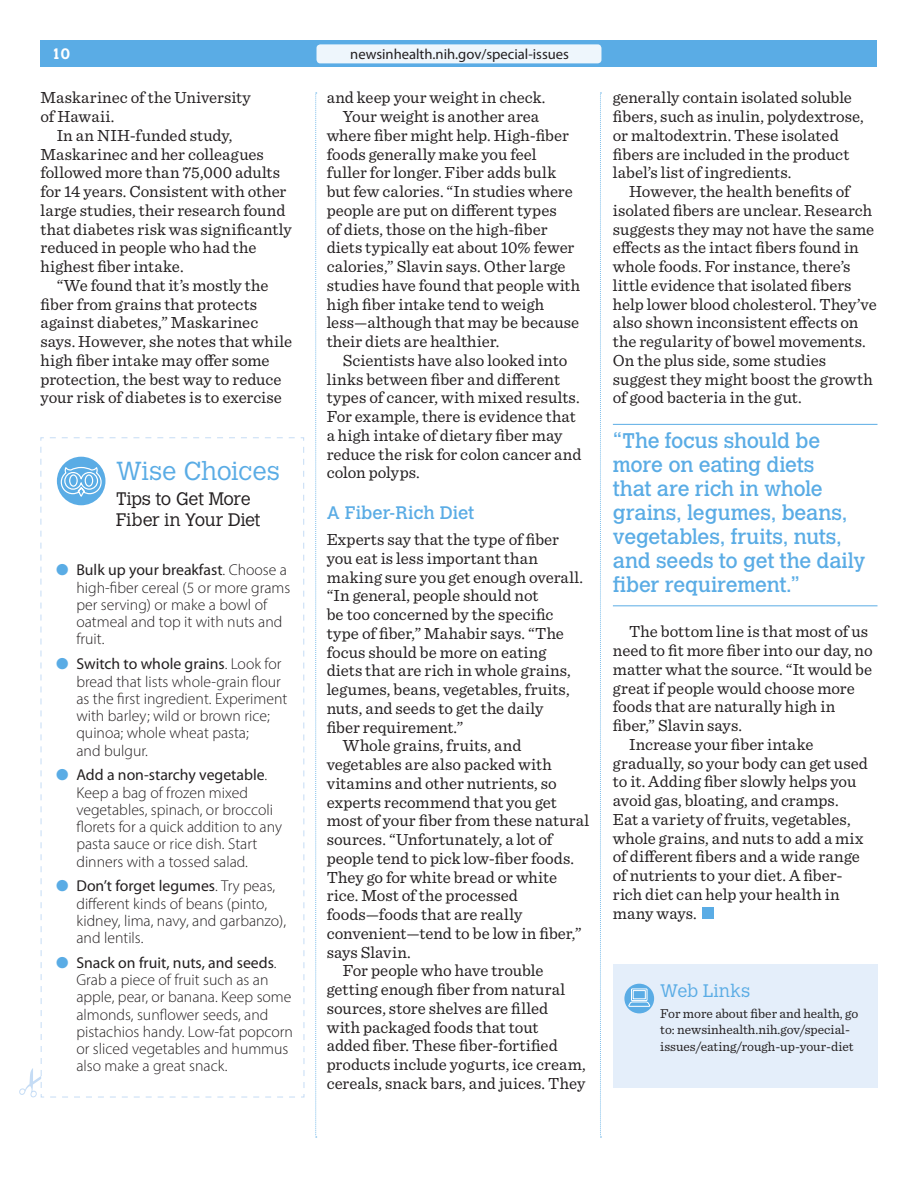
<style>
.page{position:relative;width:918px;height:1188px;background:#fff}
.page>*{position:absolute;margin:0;border:0;box-sizing:border-box;transform-origin:0 0}
.sidebar_H1{font:300 25.8px "Calvert MT Std";letter-spacing:-.005em;color:#5aace5}
.Q{font:21px/24px "Calvert MT Std";letter-spacing:-.01em;color:#5aace5}
.sidebar_H2{font:300 18px/21.6px "Calvert MT Std";letter-spacing:-.01em;color:#231f20}
.t1{font:18px "Calvert MT Std";letter-spacing:-.005em;color:#5aace5}
.t2{font:300 18px "Calvert MT Std";letter-spacing:.01em;color:#5aace5}
.P_first_paragraph{font:16.8px/18.8px "Sentinel";color:#231f20}
.t3{font:300 15.75px/17.2px "Myriad Pro";color:#231f20}
.t4{font:700 15px "Calvert MT Std";color:#fff}
.t5{font:14.7px "Myriad Pro";color:#231f20}
.t6{font:13.5px/17px "Sentinel";color:#231f20}
.s1{color:#5aace5}
.s2{font-weight:400}
</style>
<div class="page">
<div style="left:40px;top:40px;width:838px;height:28px;background:#5aace5"></div>
<div style="left:317px;top:44px;width:284px;height:19px;background:#eef6fc;border-radius:4px"></div>
<svg style="left:315px;top:93px;width:2px;height:1045px"></svg>
<svg style="left:600px;top:93px;width:1px;height:1045px"></svg>
<div style="left:614px;top:964px;width:264px;height:123px;background:#e4eefa"></div>
<div style="left:624px;top:984px;width:30px;height:29px;background:#5aace5;border-radius:50%"></div>
<svg style="left:628px;top:988px;width:23px;height:19px"></svg>
<div style="left:633px;top:990px;width:13px;height:9px;border:1px solid #fff"></div>
<svg style="left:40px;top:437px;width:265px;height:661px"></svg>
<div style="left:57px;top:457px;width:48px;height:48px;background:#5aace5;border-radius:50%"></div>
<svg style="left:60px;top:466px;width:42px;height:33px"></svg>
<svg style="left:19px;top:447px;width:23px;height:650px"></svg>
<hr style="left:613px;top:424px;width:265px;height:1px;background:#5aace5">
<hr style="left:613px;top:605px;width:265px;height:1px;background:#5aace5">
<div style="left:703px;top:908px;width:11px;height:11px;background:#5aace5"></div>
<p class="t4" style="left:52px;top:45px;width:20px">10</p>
<p class="t5" style="left:350px;top:46px;width:220px">newsinhealth.nih.gov/special-issues</p>
<p class="P_first_paragraph" style="left:327px;top:87px;width:220px">and keep your weight in check.</p>
<p class="P_first_paragraph" style="left:327px;top:106px;width:255px;text-indent:16px">Your weight is another area where fiber might help. High-fiber foods generally make you feel fuller for longer. Fiber adds bulk but few calories. “In studies where people are put on different types<br>of diets, those on the high-fiber diets typically eat about 10% fewer calories,” Slavin says. Other large studies have found that people with high fiber intake tend to weigh less—although that may be because their diets are healthier.</p>
<p class="P_first_paragraph" style="left:327px;top:350px;width:256px;text-indent:16px">Scientists have also looked into links between fiber and different types of cancer, with mixed results.<br>For example, there is evidence that a high intake of dietary fiber may reduce the risk for colon cancer and colon polyps.</p>
<h3 class="t1" style="left:327px;top:502px;width:149px">A Fiber-Rich Diet</h3>
<p class="P_first_paragraph" style="left:327px;top:529px;width:258px">Experts say that the type of fiber you eat is less important than making sure you get enough overall. “In general, people should not<br>be too concerned by the specific type of fiber,” Mahabir says. “The focus should be more on eating diets that are rich in whole grains, legumes, beans, vegetables, fruits, nuts, and seeds to get the daily<br>fiber requirement.”</p>
<p class="P_first_paragraph" style="left:327px;top:735px;width:264px;text-indent:16px">Whole grains, fruits, and vegetables are also packed with vitamins and other nutrients, so experts recommend that you get most of your fiber from these natural sources. “Unfortunately, a lot of people tend to pick low-fiber foods.<br>They go for white bread or white rice. Most of the processed foods—foods that are really convenient—tend to be low in fiber,” says Slavin.</p>
<p class="P_first_paragraph" style="left:327px;top:960px;width:261px;text-indent:16px">For people who have trouble getting enough fiber from natural sources, store shelves are filled with packaged foods that tout added fiber. These fiber-fortified products include yogurts, ice cream, cereals, snack bars, and juices. They</p>
<p class="P_first_paragraph" style="left:40px;top:87px;width:212px">Maskarinec of the University of Hawaii.</p>
<p class="P_first_paragraph" style="left:40px;top:125px;width:253px;text-indent:16px">In an NIH-funded study,<br>Maskarinec and her colleagues followed more than 75,000 adults for 14 years. Consistent with other large studies, their research found that diabetes risk was significantly reduced in people who had the highest fiber intake.</p>
<p class="P_first_paragraph" style="left:40px;top:275px;width:253px;text-indent:16px">“We found that it’s mostly the fiber from grains that protects against diabetes,” Maskarinec says. However, she notes that while high fiber intake may offer some protection, the best way to reduce your risk of diabetes is to exercise</p>
<p class="sidebar_H1" style="left:116px;top:457px;width:165px">Wise Choices</p>
<p class="sidebar_H2" style="left:116px;top:488px;width:146px">Tips to Get More<br>Fiber in Your Diet</p>
<p class="t3" style="left:76px;top:561px;width:215px;text-indent:-20px"><span class="s1">●</span> <span class="s2">Bulk up your breakfast</span>. Choose a high-fiber cereal (5 or more grams per serving) or make a bowl of oatmeal and top it with nuts and fruit.</p>
<p class="t3" style="left:76px;top:655px;width:212px;text-indent:-20px"><span class="s1">●</span> <span class="s2">Switch to whole grains</span>. Look for bread that lists whole-grain flour as the first ingredient. Experiment with barley; wild or brown rice; quinoa; whole wheat pasta;<br>and bulgur.</p>
<p class="t3" style="left:76px;top:766px;width:207px;text-indent:-20px"><span class="s1">●</span> <span class="s2">Add a non-starchy vegetable</span>.<br>Keep a bag of frozen mixed vegetables, spinach, or broccoli florets for a quick addition to any pasta sauce or rice dish. Start dinners with a tossed salad.</p>
<p class="t3" style="left:76px;top:877px;width:211px;text-indent:-20px"><span class="s1">●</span> <span class="s2">Don’t forget legumes</span>. Try peas, different kinds of beans (pinto, kidney, lima, navy, and garbanzo), and lentils.</p>
<p class="t3" style="left:76px;top:954px;width:218px;text-indent:-20px"><span class="s1">●</span> <span class="s2">Snack on fruit, nuts, and seeds</span>.<br>Grab a piece of fruit such as an apple, pear, or banana. Keep some almonds, sunflower seeds, and pistachios handy. Low-fat popcorn or sliced vegetables and hummus also make a great snack.</p>
<p class="P_first_paragraph" style="left:613px;top:87px;width:252px">generally contain isolated soluble fibers, such as inulin, polydextrose, or maltodextrin. These isolated fibers are included in the product label’s list of ingredients.</p>
<p class="P_first_paragraph" style="left:613px;top:181px;width:265px;text-indent:16px">However, the health benefits of isolated fibers are unclear. Research suggests they may not have the same effects as the intact fibers found in whole foods. For instance, there’s little evidence that isolated fibers help lower blood cholesterol. They’ve also shown inconsistent effects on the regularity of bowel movements.<br>On the plus side, some studies suggest they might boost the growth of good bacteria in the gut.</p>
<p class="Q" style="left:613px;top:429px;width:254px">“The focus should be more on eating diets<br>that are rich in whole grains, legumes, beans, vegetables, fruits, nuts, and seeds to get the daily fiber requirement.”</p>
<p class="P_first_paragraph" style="left:613px;top:621px;width:261px;text-indent:16px">The bottom line is that most of us need to fit more fiber into our day, no matter what the source. “It would be great if people would choose more foods that are naturally high in fiber,” Slavin says.</p>
<p class="P_first_paragraph" style="left:613px;top:734px;width:256px;text-indent:16px">Increase your fiber intake gradually, so your body can get used to it. Adding fiber slowly helps you avoid gas, bloating, and cramps.<br>Eat a variety of fruits, vegetables, whole grains, and nuts to add a mix of different fibers and a wide range of nutrients to your diet. A fiber&shy;rich diet can help your health in many ways.</p>
<p class="t2" style="left:660px;top:981px;width:91px">Web Links</p>
<p class="t6" style="left:660px;top:1004px;width:200px">For more about fiber and health, go to: newsinhealth.nih.gov/special&shy;issues/eating/rough-up-your-diet</p>
</div>
